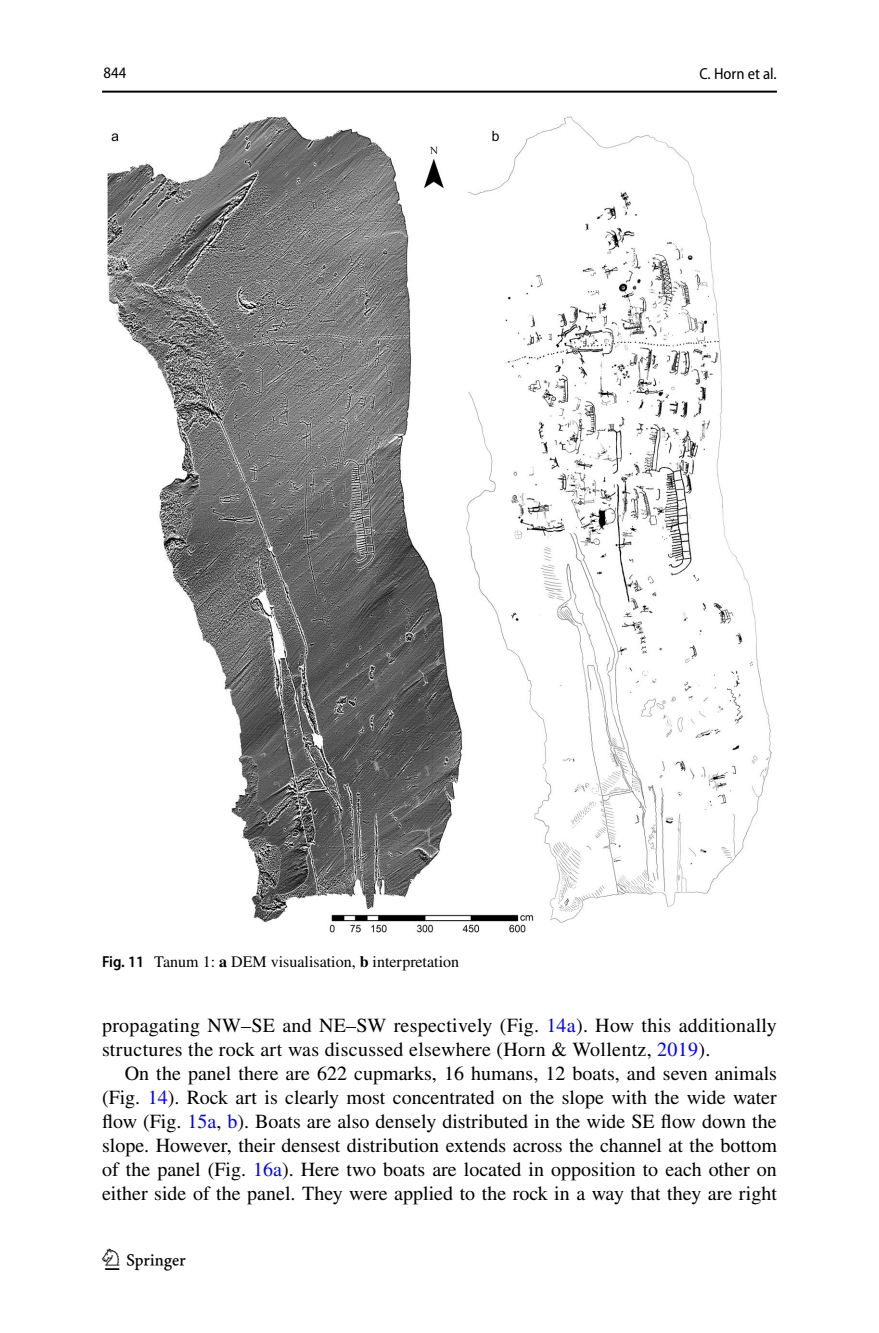
<style>
.page{position:relative;width:879px;height:1333px;background:#fff}
.page>*{position:absolute;margin:0;border:0;box-sizing:border-box;transform-origin:0 0}
.t1{font:30px "Springnew Regular 3";color:#000}
.t2{font:20px/24px "STIX";letter-spacing:.015em;color:#000}
.t3{font:16px "STIX";color:#000}
.t4{font:semi-condensed 16px "Myriad Pro";color:#000}
.s1{font-family:"Myriad Pro";font-weight:600;font-stretch:semi-condensed}
.s2{font-weight:700}
.s3{color:#00f}
</style>
<div class="page">
<hr style="left:102px;top:91px;width:675px;height:2px;background:#000">
<img style="left:108px;top:116px;width:663px;height:816px">
<p class="t4" style="left:103px;top:64px;width:24px">844</p>
<p class="t4" style="left:699px;top:65px;width:79px">C. Horn et al.</p>
<p class="t3" style="left:102px;top:950px;width:359px"><span class="s1">Fig. 11</span> Tanum 1: <span class="s2">a</span> DEM visualisation, <span class="s2">b</span> interpretation</p>
<p class="t2" style="left:102px;top:1014px;width:676px">propagating NW–SE and NE–SW respectively (Fig. <span class="s3">14a</span>). How this additionally structures the rock art was discussed elsewhere (Horn &amp; Wollentz, <span class="s3">2019</span>).</p>
<p class="t2" style="left:102px;top:1062px;width:676px;text-align:justify;text-indent:23px">On the panel there are 622 cupmarks, 16 humans, 12 boats, and seven animals (Fig. <span class="s3">14</span>). Rock art is clearly most concentrated on the slope with the wide water flow (Fig. <span class="s3">15a</span>, <span class="s3">b</span>). Boats are also densely distributed in the wide SE flow down the slope. However, their densest distribution extends across the channel at the bottom of the panel (Fig. <span class="s3">16a</span>). Here two boats are located in opposition to each other on either side of the panel. They were applied to the rock in a way that they are right</p>
<h1 class="t1" style="left:105px;top:1248px;width:83px">1 3</h1>
</div>
